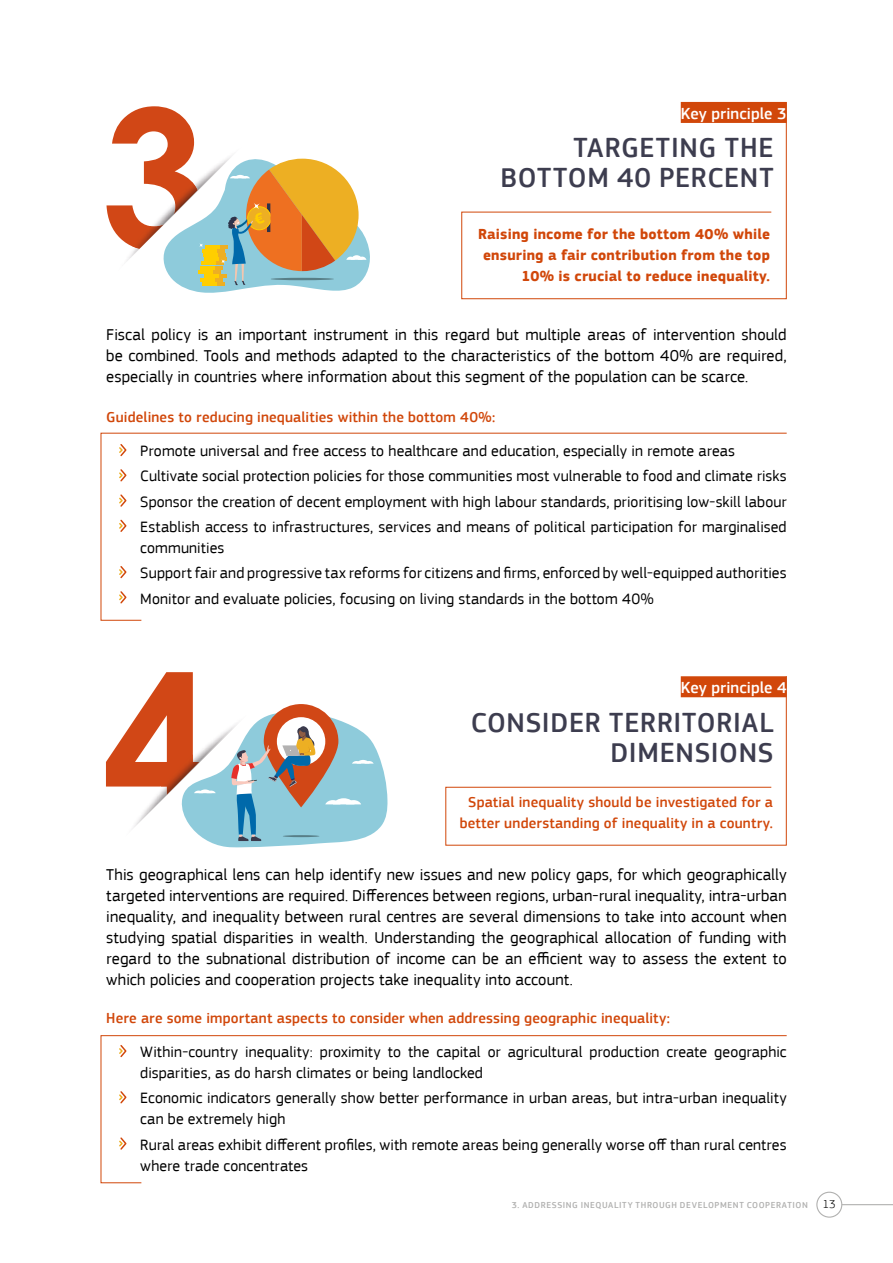
<style>
.page{position:relative;width:893px;height:1263px;background:#fff}
.page>*{position:absolute;margin:0;border:0;box-sizing:border-box;transform-origin:0 0}
.title3{font:500 28.5px/30px "EC Square Sans Pro";letter-spacing:.025em;color:#3d3d4f;text-align:right}
.t1{font:16.5px/21px "EC Square Sans Pro";letter-spacing:.005em;color:#000;text-align:justify}
.key_principle{font:500 16.5px "EC Square Sans Pro";letter-spacing:.005em;color:#fff}
.Bullets_points{font:15.75px/21px "EC Square Sans Pro";letter-spacing:.01em;color:#000}
.title_4{font:500 15px "EC Square Sans Pro";letter-spacing:.01em;color:#d1470a}
.sub_title_3{font:700 15px/21px "EC Square Sans Pro";letter-spacing:.015em;color:#d1470a;text-align:right}
.sub_title_3-2{font:500 15px/21px "EC Square Sans Pro";letter-spacing:.01em;color:#d1470a;text-align:center}
.t2{font:500 9px "EC Square Sans Pro";letter-spacing:.065em;color:#b1b1b0}
.s1{font-weight:300;font-size:12px;color:#000}
</style>
<div class="page">
<hr style="left:829px;top:1204px;width:64px;height:1px;background:#b1b1b0">
<div style="left:817px;top:1192px;width:25px;height:25px;background:#fff;border-radius:50%"></div>
<div style="left:816px;top:1192px;width:26px;height:26px;border:1px solid #b1b1b0;border-radius:50%"></div>
<svg style="left:107px;top:106px;width:263px;height:187px"></svg>
<svg style="left:106px;top:672px;width:282px;height:175px"></svg>
<svg style="left:461px;top:101px;width:326px;height:198px"></svg>
<svg style="left:445px;top:676px;width:342px;height:170px"></svg>
<svg style="left:100px;top:432px;width:687px;height:189px"></svg>
<svg style="left:100px;top:1035px;width:687px;height:148px"></svg>
<div style="left:106px;top:444px;width:681px;height:164px;background:#fff"></div>
<svg style="left:118px;top:442px;width:10px;height:15px"></svg>
<svg style="left:119px;top:469px;width:8px;height:13px"></svg>
<svg style="left:119px;top:494px;width:8px;height:13px"></svg>
<svg style="left:119px;top:519px;width:8px;height:13px"></svg>
<svg style="left:119px;top:566px;width:8px;height:13px"></svg>
<svg style="left:119px;top:591px;width:8px;height:13px"></svg>
<div style="left:681px;top:676px;width:106px;height:21px;background:#d1470a"></div>
<div style="left:106px;top:1045px;width:681px;height:130px;background:#fff"></div>
<svg style="left:118px;top:1043px;width:10px;height:15px"></svg>
<svg style="left:119px;top:1091px;width:8px;height:13px"></svg>
<svg style="left:119px;top:1137px;width:8px;height:13px"></svg>
<p class="key_principle" style="left:681px;top:104px;width:107px">Key principle 3</p>
<p class="title3" style="left:574px;top:133px;width:202px">TARGETING THE</p>
<p class="title3" style="left:501px;top:163px;width:274px">BOTTOM 40 PERCENT</p>
<p class="sub_title_3" style="left:478px;top:224px;width:293px">Raising income for the bottom 40% while ensuring a fair contribution from the top<br>10% is crucial to reduce inequality.</p>
<p class="t1" style="left:106px;top:324px;width:682px">Fiscal policy is an important instrument in this regard but multiple areas of intervention should be combined. Tools and methods adapted to the characteristics of the bottom 40% are required, especially in countries where information about this segment of the population can be scarce.</p>
<p class="title_4" style="left:106px;top:409px;width:391px">Guidelines to reducing inequalities within the bottom 40%:</p>
<p class="Bullets_points" style="left:140px;top:441px;width:596px">Promote universal and free access to healthcare and education, especially in remote areas</p>
<p class="Bullets_points" style="left:140px;top:466px;width:648px">Cultivate social protection policies for those communities most vulnerable to food and climate risks</p>
<p class="Bullets_points" style="left:140px;top:491px;width:648px">Sponsor the creation of decent employment with high labour standards, prioritising low-skill labour</p>
<p class="Bullets_points" style="left:140px;top:516px;width:648px">Establish access to infrastructures, services and means of political participation for marginalised communities</p>
<p class="Bullets_points" style="left:140px;top:563px;width:648px">Support fair and progressive tax reforms for citizens and firms, enforced by well-equipped authorities</p>
<p class="Bullets_points" style="left:140px;top:588px;width:515px">Monitor and evaluate policies, focusing on living standards in the bottom 40%</p>
<p class="key_principle" style="left:681px;top:678px;width:107px">Key principle 4</p>
<p class="title3" style="left:471px;top:708px;width:304px">CONSIDER TERRITORIAL<br>DIMENSIONS</p>
<p class="sub_title_3-2" style="left:460px;top:792px;width:315px">Spatial inequality should be investigated for a better understanding of inequality in a country.</p>
<p class="t1" style="left:106px;top:864px;width:682px">This geographical lens can help identify new issues and new policy gaps, for which geographically targeted interventions are required. Differences between regions, urban-rural inequality, intra-urban inequality, and inequality between rural centres are several dimensions to take into account when studying spatial disparities in wealth. Understanding the geographical allocation of funding with regard to the subnational distribution of income can be an efficient way to assess the extent to which policies and cooperation projects take inequality into account.</p>
<p class="title_4" style="left:106px;top:1010px;width:565px">Here are some important aspects to consider when addressing geographic inequality:</p>
<p class="Bullets_points" style="left:140px;top:1041px;width:648px">Within-country inequality: proximity to the capital or agricultural production create geographic disparities, as do harsh climates or being landlocked</p>
<p class="Bullets_points" style="left:140px;top:1088px;width:648px">Economic indicators generally show better performance in urban areas, but intra-urban inequality can be extremely high</p>
<p class="Bullets_points" style="left:140px;top:1134px;width:648px">Rural areas exhibit different profiles, with remote areas being generally worse off than rural centres where trade concentrates</p>
<p class="t2" style="left:512px;top:1200px;width:325px">3. ADDRESSING INEQUALITY THROUGH DEVELOPMENT COOPERATION <span class="s1">13</span></p>
</div>
